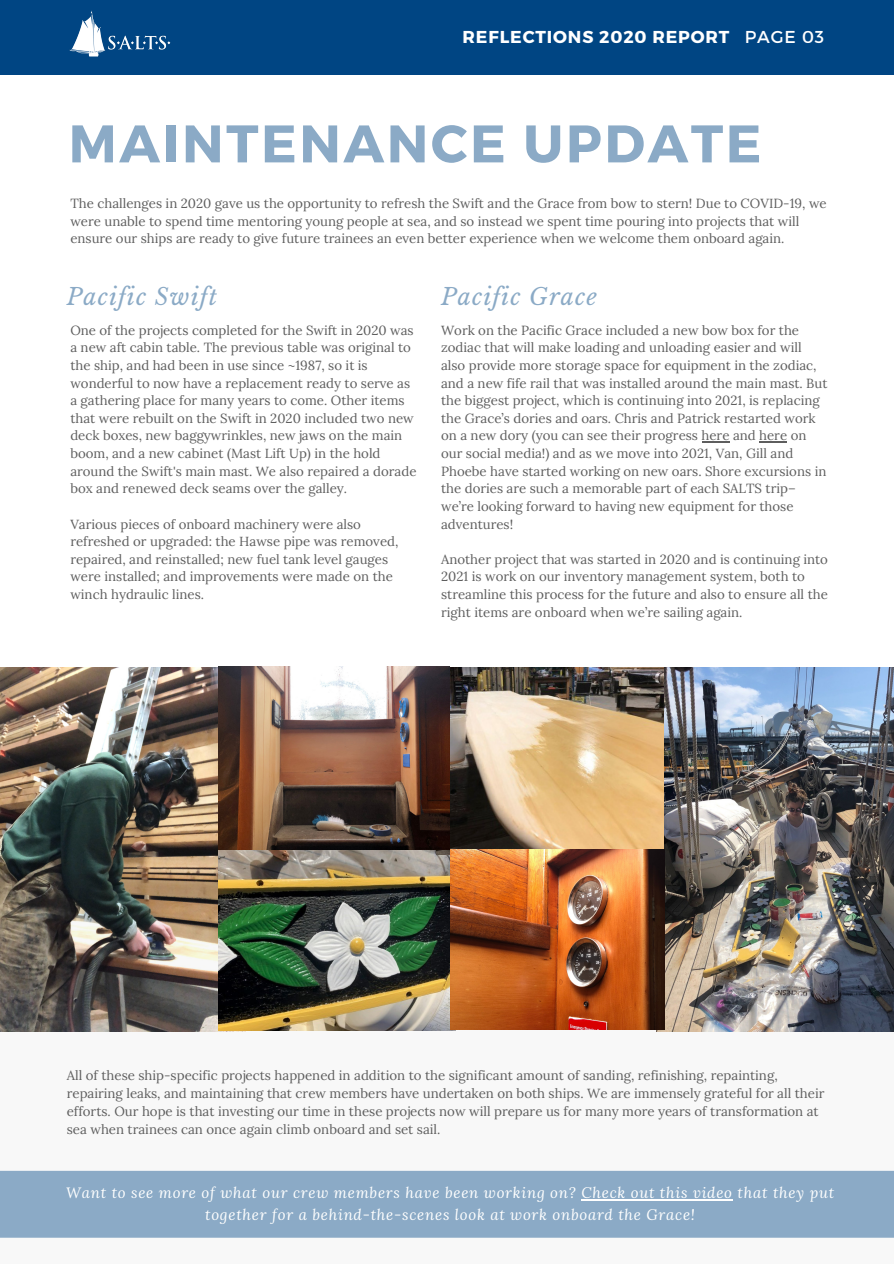
<style>
.page{position:relative;width:894px;height:1264px;background:#fff}
.page>*{position:absolute;margin:0;border:0;box-sizing:border-box;transform-origin:0 0}
.t1{font:700 52.8px "Montserrat";letter-spacing:.05em;color:#8baac6}
.t2{font:italic 23.1px "Libre Baskerville";letter-spacing:.05em;color:#8baac6}
.t3{font:700 17.25px "Montserrat";letter-spacing:.05em;color:#fff}
.t4{font:italic 15px/21.5px "Lora";letter-spacing:.05em;color:#fff;text-align:center}
.t5{font:13.2px/17.5px "Lora";color:#5e5e5e}
.s1{font-weight:400}
</style>
<div class="page">
<div style="left:0;top:0;width:893px;height:74px;background:#004583"></div>
<img style="left:0;top:668px;width:219px;height:206px">
<svg style="left:0;top:874px;width:893px;height:364px"></svg>
<img style="left:69px;top:10px;width:102px;height:47px">
<img style="left:656px;top:668px;width:237px;height:363px">
<img style="left:219px;top:849px;width:236px;height:181px">
<div style="left:0;top:1170px;width:893px;height:67px;background:#8baac6"></div>
<img style="left:436px;top:668px;width:227px;height:186px">
<img style="left:219px;top:666px;width:230px;height:183px">
<img style="left:450px;top:849px;width:214px;height:180px">
<svg style="left:702px;top:441px;width:27px;height:1px"></svg>
<svg style="left:759px;top:441px;width:28px;height:1px"></svg>
<hr style="left:581px;top:1199px;width:151px;height:1px;background:#fff">
<p class="t3" style="left:462px;top:26px;width:363px">REFLECTIONS 2020 REPORT <span class="s1">PAGE 03</span></p>
<p class="t1" style="left:69px;top:109px;width:694px">MAINTENANCE UPDATE</p>
<p class="t5" style="left:70px;top:194px;width:757px">The challenges in 2020 gave us the opportunity to refresh the Swift and the Grace from bow to stern! Due to COVID-19, we were unable to spend time mentoring young people at sea, and so instead we spent time pouring into projects that will ensure our ships are ready to give future trainees an even better experience when we welcome them onboard again.</p>
<p class="t2" style="left:67px;top:282px;width:152px">Pacific Swift</p>
<p class="t2" style="left:441px;top:282px;width:157px">Pacific Grace</p>
<p class="t5" style="left:70px;top:321px;width:347px">One of the projects completed for the Swift in 2020 was a new aft cabin table. The previous table was original to the ship, and had been in use since ~1987, so it is wonderful to now have a replacement ready to serve as a gathering place for many years to come. Other items that were rebuilt on the Swift in 2020 included two new deck boxes, new baggywrinkles, new jaws on the main boom, and a new cabinet (Mast Lift Up) in the hold around the Swift's main mast. We also repaired a dorade box and renewed deck seams over the galley.</p>
<p class="t5" style="left:70px;top:515px;width:329px">Various pieces of onboard machinery were also refreshed or upgraded: the Hawse pipe was removed, repaired, and reinstalled; new fuel tank level gauges were installed; and improvements were made on the winch hydraulic lines.</p>
<p class="t5" style="left:441px;top:321px;width:388px">Work on the Pacific Grace included a new bow box for the zodiac that will make loading and unloading easier and will also provide more storage space for equipment in the zodiac, and a new fife rail that was installed around the main mast. But the biggest project, which is continuing into 2021, is replacing the Grace’s dories and oars. Chris and Patrick restarted work on a new dory (you can see their progress here and here on our social media!) and as we move into 2021, Van, Gill and Phoebe have started working on new oars. Shore excursions in the dories are such a memorable part of each SALTS trip– we’re looking forward to having new equipment for those adventures!</p>
<p class="t5" style="left:441px;top:550px;width:388px">Another project that was started in 2020 and is continuing into 2021 is work on our inventory management system, both to streamline this process for the future and also to ensure all the right items are onboard when we’re sailing again.</p>
<p class="t5" style="left:67px;top:1065px;width:759px;line-height:18px">All of these ship-specific projects happened in addition to the significant amount of sanding, refinishing, repainting, repairing leaks, and maintaining that crew members have undertaken on both ships. We are immensely grateful for all their efforts. Our hope is that investing our time in these projects now will prepare us for many more years of transformation at sea when trainees can once again climb onboard and set sail.</p>
<p class="t4" style="left:66px;top:1181px;width:769px">Want to see more of what our crew members have been working on? Check out this video that they put together for a behind-the-scenes look at work onboard the Grace!</p>
</div>
